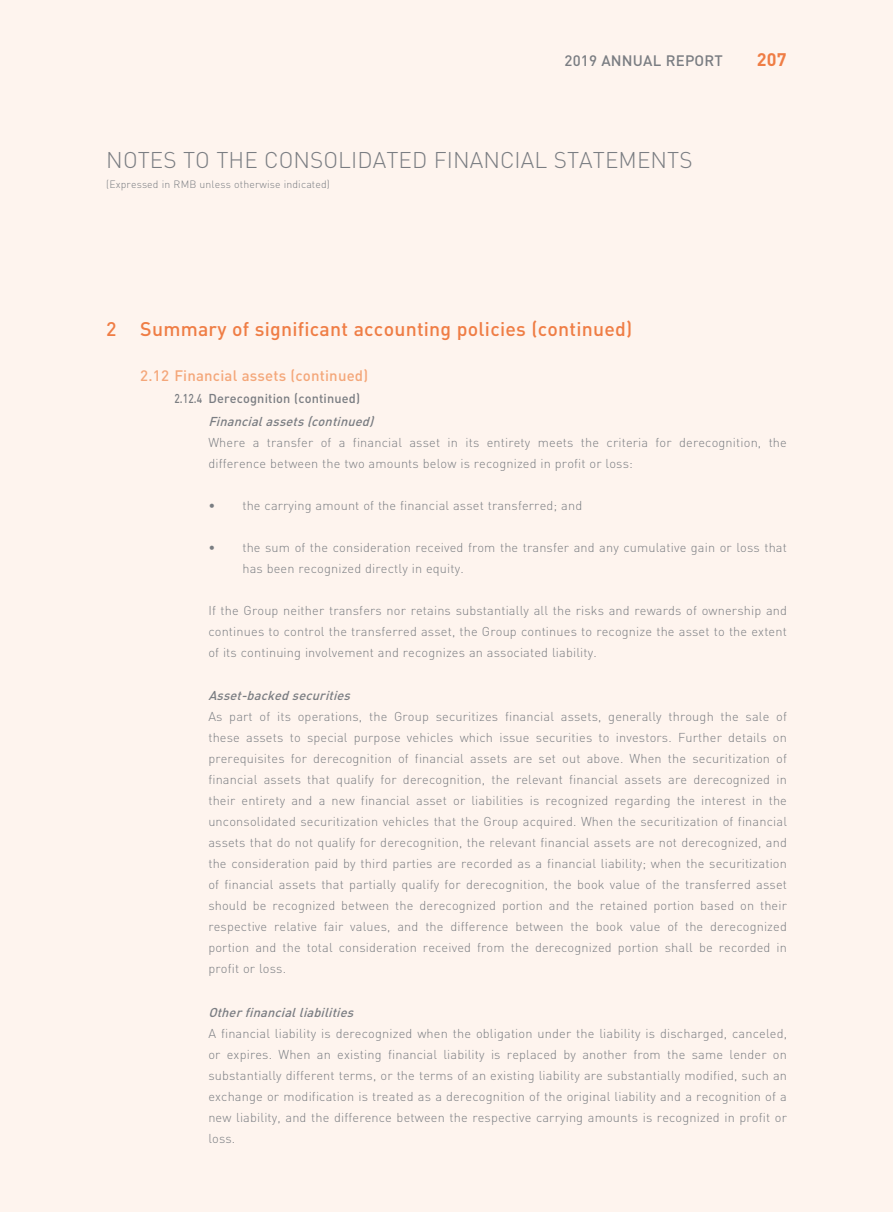
<style>
.page{position:relative;width:893px;height:1212px;background:#fef4ee}
.page>*{position:absolute;margin:0;border:0;box-sizing:border-box;transform-origin:0 0}
.t1{font:300 22.5px "DIN";letter-spacing:.005em;color:#7a7d82}
.t2{font:500 19.5px "DIN";letter-spacing:.01em;color:#ef7d45}
.t3{font:700 18px "DIN";color:#ef7d45}
.t4{font:500 15px "DIN";letter-spacing:.01em;color:#f4a77a}
.t5{font:500 15px "DIN";letter-spacing:.01em;color:#7a7d82}
.t6{font:300 12.75px/21px "DIN";letter-spacing:.015em;color:#7a7d82;text-align:justify}
.t7{font:italic 500 12.75px "DIN";color:#7a7d82}
.t8{font:500 12.75px "DIN";letter-spacing:.01em;color:#7a7d82;scale:.8 1}
.t9{font:300 10.5px "DIN";letter-spacing:.015em;color:#7a7d82}
</style>
<div class="page">
<p class="t5" style="left:565px;top:51px;width:160px">2019 ANNUAL REPORT</p>
<h3 class="t3" style="left:757px;top:48px;width:31px">207</h3>
<h1 class="t1" style="left:106px;top:146px;width:588px">NOTES TO THE CONSOLIDATED FINANCIAL STATEMENTS</h1>
<p class="t9" style="left:106px;top:177px;width:225px">(Expressed in RMB unless otherwise indicated)</p>
<h2 class="t2" style="left:106px;top:316px;width:528px">2 Summary of significant accounting policies (continued)</h2>
<p class="t4" style="left:140px;top:366px;width:229px">2.12 Financial assets (continued)</p>
<p class="t8" style="left:174px;top:390px;width:234px">2.12.4 Derecognition (continued)</p>
<p class="t7" style="left:208px;top:413px;width:170px">Financialassets(continued)</p>
<p class="t6" style="left:208px;top:431px;width:580px">Where a transfer of a financial asset in its entirety meets the criteria for derecognition, the difference between the two amounts below is recognized in profit or loss:</p>
<p class="t6" style="left:208px;top:494px;width:375px">• the carrying amount of the financial asset transferred; and</p>
<p class="t6" style="left:242px;top:536px;width:546px;text-indent:-34px">• the sum of the consideration received from the transfer and any cumulative gain or loss that has been recognized directly in equity.</p>
<p class="t6" style="left:208px;top:599px;width:580px">If the Group neither transfers nor retains substantially all the risks and rewards of ownership and continues to control the transferred asset, the Group continues to recognize the asset to the extent of its continuing involvement and recognizes an associated liability.</p>
<p class="t7" style="left:208px;top:687px;width:147px">Asset-backedsecurities</p>
<p class="t6" style="left:208px;top:706px;width:580px">As part of its operations, the Group securitizes financial assets, generally through the sale of these assets to special purpose vehicles which issue securities to investors. Further details on prerequisites for derecognition of financial assets are set out above. When the securitization of financial assets that qualify for derecognition, the relevant financial assets are derecognized in their entirety and a new financial asset or liabilities is recognized regarding the interest in the unconsolidated securitization vehicles that the Group acquired. When the securitization of financial assets that do not qualify for derecognition, the relevant financial assets are not derecognized, and the consideration paid by third parties are recorded as a financial liability; when the securitization of financial assets that partially qualify for derecognition, the book value of the transferred asset should be recognized between the derecognized portion and the retained portion based on their respective relative fair values, and the difference between the book value of the derecognized portion and the total consideration received from the derecognized portion shall be recorded in profit or loss.</p>
<p class="t7" style="left:208px;top:1004px;width:150px">Otherfinancialliabilities</p>
<p class="t6" style="left:208px;top:1022px;width:580px">A financial liability is derecognized when the obligation under the liability is discharged, canceled, or expires. When an existing financial liability is replaced by another from the same lender on substantially different terms, or the terms of an existing liability are substantially modified, such an exchange or modification is treated as a derecognition of the original liability and a recognition of a new liability, and the difference between the respective carrying amounts is recognized in profit or loss.</p>
</div>
